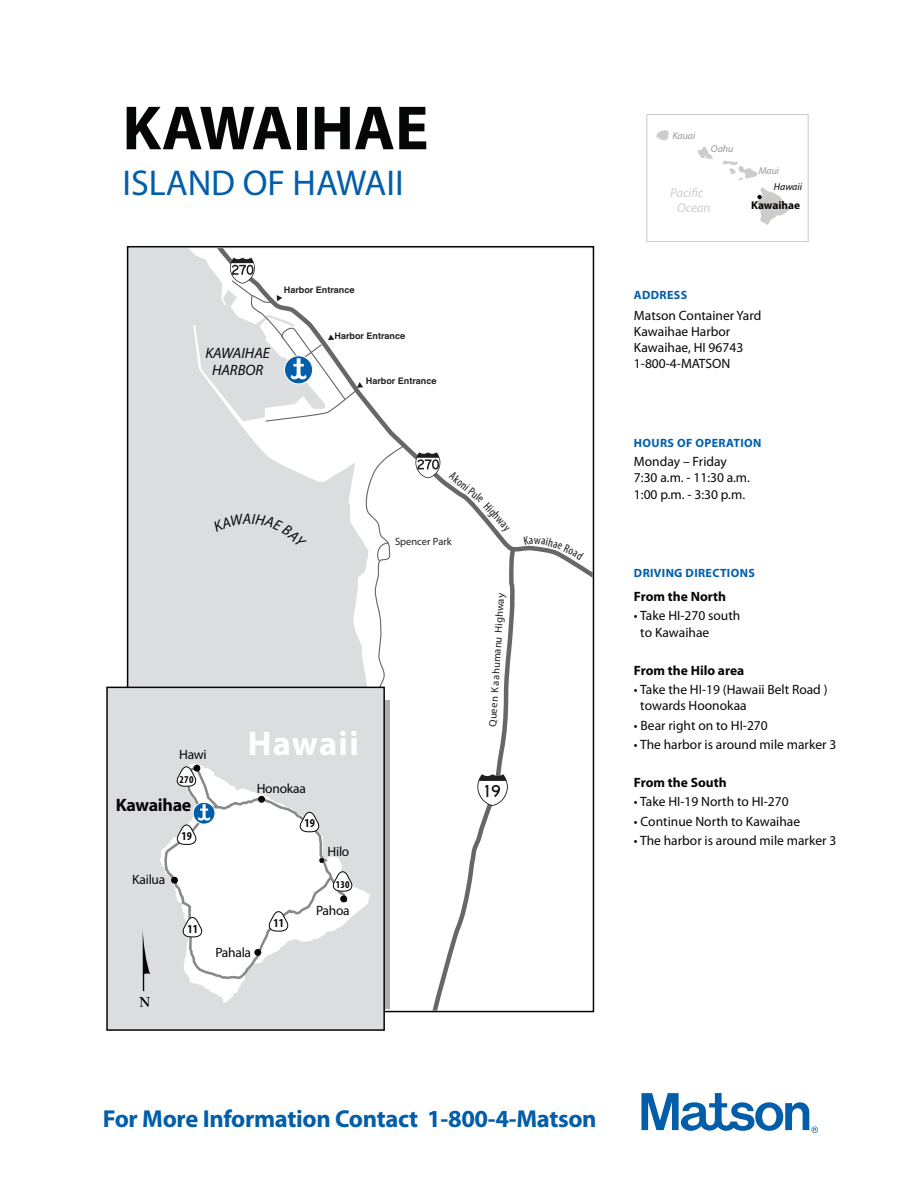
<style>
.page{position:relative;width:918px;height:1199px;background:#fff}
.page>*{position:absolute;margin:0;border:0;box-sizing:border-box;transform-origin:0 0}
.t1{font:700 62.85px "Myriad Pro";color:#050606}
.t2{font:36px "Myriad Pro";color:#035eaa}
.t3{font:700 34.5px "Myriad Pro";letter-spacing:.035em;color:#fff}
.t4{font:700 24.6px "Myriad Pro";letter-spacing:-.015em;color:#035eaa}
.t5{font:700 18px "Myriad Pro";letter-spacing:-.02em;color:#050606}
.t6{font:italic 15px/16.4px "Myriad Pro";color:#050606;text-align:center}
.t7{font:13.5px/16.2px "Myriad Pro";color:#050606}
.t8{font:700 13.5px "Myriad Pro";color:#050606}
.t9{font:13.5px "Myriad Pro";letter-spacing:-.02em;color:#050606}
.t10{font:italic 12.9px/15.5px "Myriad Pro";color:#ceccca;text-align:center}
.t11{font:700 12px "Myriad Pro";letter-spacing:.03em;color:#035eaa}
.t12{font:condensed 12px "Myriad Pro";color:#221e1f}
.t13{font:700 condensed 12px "Myriad Pro";letter-spacing:.02em;color:#050606}
.t14{font:700 11.4px "Myriad Pro";color:#050606}
.t15{font:condensed 10.5px "Helvetica";color:#221e1f}
.t16{font:700 condensed 10.5px "Myriad Pro";letter-spacing:.02em;color:#050606}
.t17{font:italic 10.05px "Myriad Pro";color:#979797}
.t18{font:italic 10.05px "Myriad Pro";color:#050606}
.t19{font:700 9px "Helvetica";color:#221e1f}
</style>
<div class="page">
<div style="left:128px;top:247px;width:465px;height:764px;background:#dcddde"></div>
<svg style="left:190px;top:249px;width:401px;height:760px;fill:#fff"></svg>
<svg style="left:641px;top:1093px;width:177px;height:39px"></svg>
<div style="left:646px;top:114px;width:163px;height:128px;border:1px solid #ceccca"></div>
<svg style="left:697px;top:147px;width:16px;height:12px"></svg>
<svg style="left:656px;top:130px;width:13px;height:10px"></svg>
<svg style="left:722px;top:160px;width:36px;height:20px"></svg>
<svg style="left:756px;top:187px;width:34px;height:38px"></svg>
<div style="left:363px;top:577px;width:42px;height:152px;background:#fff"></div>
<svg style="left:217px;top:248px;width:376px;height:329px;fill:#fff"></svg>
<svg style="left:432px;top:549px;width:83px;height:461px;background:#f5f5f5"></svg>
<svg style="left:415px;top:452px;width:25px;height:26px"></svg>
<svg style="left:230px;top:257px;width:133px;height:165px"></svg>
<div style="left:152px;top:700px;width:238px;height:309px;background:#acadb0"></div>
<div style="left:107px;top:687px;width:277px;height:342px;background:#dcddde"></div>
<div style="left:106px;top:686px;width:279px;height:344px;border:2px solid #050606"></div>
<svg style="left:143px;top:935px;width:7px;height:55px"></svg>
<svg style="left:139px;top:997px;width:11px;height:9px"></svg>
<svg style="left:160px;top:763px;width:211px;height:240px"></svg>
<svg style="left:163px;top:764px;width:191px;height:218px"></svg>
<svg style="left:524px;top:536px;width:60px;height:23px"></svg>
<svg style="left:213px;top:513px;width:94px;height:35px"></svg>
<h1 class="t1" style="left:123px;top:91px;width:308px">KAWAIHAE</h1>
<h2 class="t2" style="left:123px;top:170px;width:283px">ISLAND OF HAWAII</h2>
<p class="t19" style="left:284px;top:285px;width:72px">Harbor Entrance</p>
<p class="t6" style="left:206px;top:345px;width:66px">KAWAIHAE<br>HARBOR</p>
<p class="t19" style="left:335px;top:330px;width:72px">Harbor Entrance</p>
<p class="t19" style="left:366px;top:375px;width:72px">Harbor Entrance</p>
<p class="t12" style="left:454px;top:470px;width:42px;rotate:39deg">Akoni Pule</p>
<p class="t12" style="left:489px;top:501px;width:35px;rotate:48deg">Highway</p>
<p class="t15" style="left:395px;top:534px;width:58px">Spencer Park</p>
<p class="t15" style="left:486px;top:726px;width:135px;rotate:-86deg">Q neeu K muhaa una H whg i ya</p>
<p class="t7" style="left:179px;top:747px;width:29px">Hawi</p>
<p class="t16" style="left:180px;top:772px;width:15px">270</p>
<h3 class="t5" style="left:116px;top:793px;width:77px">Kawaihae</h3>
<p class="t7" style="left:132px;top:872px;width:35px">Kailua</p>
<p class="t13" style="left:182px;top:828px;width:12px">19</p>
<p class="t13" style="left:187px;top:921px;width:12px">11</p>
<h3 class="t3" style="left:248px;top:722px;width:113px">Hawaii</h3>
<p class="t9" style="left:257px;top:783px;width:51px">Honokaa</p>
<p class="t13" style="left:305px;top:816px;width:12px">19</p>
<p class="t7" style="left:327px;top:844px;width:23px">Hilo</p>
<p class="t16" style="left:336px;top:877px;width:15px">130</p>
<p class="t7" style="left:215px;top:945px;width:37px">Pahala</p>
<p class="t13" style="left:273px;top:915px;width:12px">11</p>
<p class="t7" style="left:316px;top:903px;width:35px">Pahoa</p>
<p class="t17" style="left:672px;top:129px;width:25px">Kauai</p>
<p class="t17" style="left:711px;top:142px;width:24px">Oahu</p>
<p class="t10" style="left:670px;top:185px;width:42px">Pacific<br>Ocean</p>
<p class="t17" style="left:759px;top:165px;width:22px">Maui</p>
<p class="t18" style="left:774px;top:181px;width:30px">Hawaii</p>
<p class="t14" style="left:751px;top:198px;width:51px">Kawaihae</p>
<p class="t11" style="left:634px;top:288px;width:55px">ADDRESS</p>
<p class="t7" style="left:634px;top:308px;width:129px">Matson Container Yard<br>Kawaihae Harbor<br>Kawaihae, HI 96743<br>1-800-4-MATSON</p>
<p class="t11" style="left:634px;top:436px;width:129px">HOURS OF OPERATION</p>
<p class="t7" style="left:634px;top:455px;width:118px">Monday – Friday<br>7:30 a.m. - 11:30 a.m.<br>1:00 p.m. - 3:30 p.m.</p>
<p class="t11" style="left:634px;top:566px;width:122px">DRIVING DIRECTIONS</p>
<p class="t8" style="left:634px;top:588px;width:94px">From the North</p>
<p class="t7" style="left:640px;top:609px;width:102px;text-indent:-6px">• Take HI-270 south to Kawaihae</p>
<p class="t8" style="left:634px;top:662px;width:112px">From the Hilo area</p>
<p class="t7" style="left:640px;top:682px;width:189px;text-indent:-6px">• Take the HI-19 (Hawaii Belt Road ) towards Hoonokaa</p>
<p class="t7" style="left:634px;top:718px;width:135px">• Bear right on to HI-270</p>
<p class="t7" style="left:634px;top:737px;width:204px">• The harbor is around mile marker 3</p>
<p class="t8" style="left:634px;top:774px;width:94px">From the South</p>
<p class="t7" style="left:634px;top:795px;width:156px">• Take HI-19 North to HI-270</p>
<p class="t7" style="left:634px;top:814px;width:168px">• Continue North to Kawaihae</p>
<p class="t7" style="left:634px;top:833px;width:204px">• The harbor is around mile marker 3</p>
<h3 class="t4" style="left:103px;top:1103px;width:495px">For More Information Contact 1-800-4-Matson</h3>
</div>
